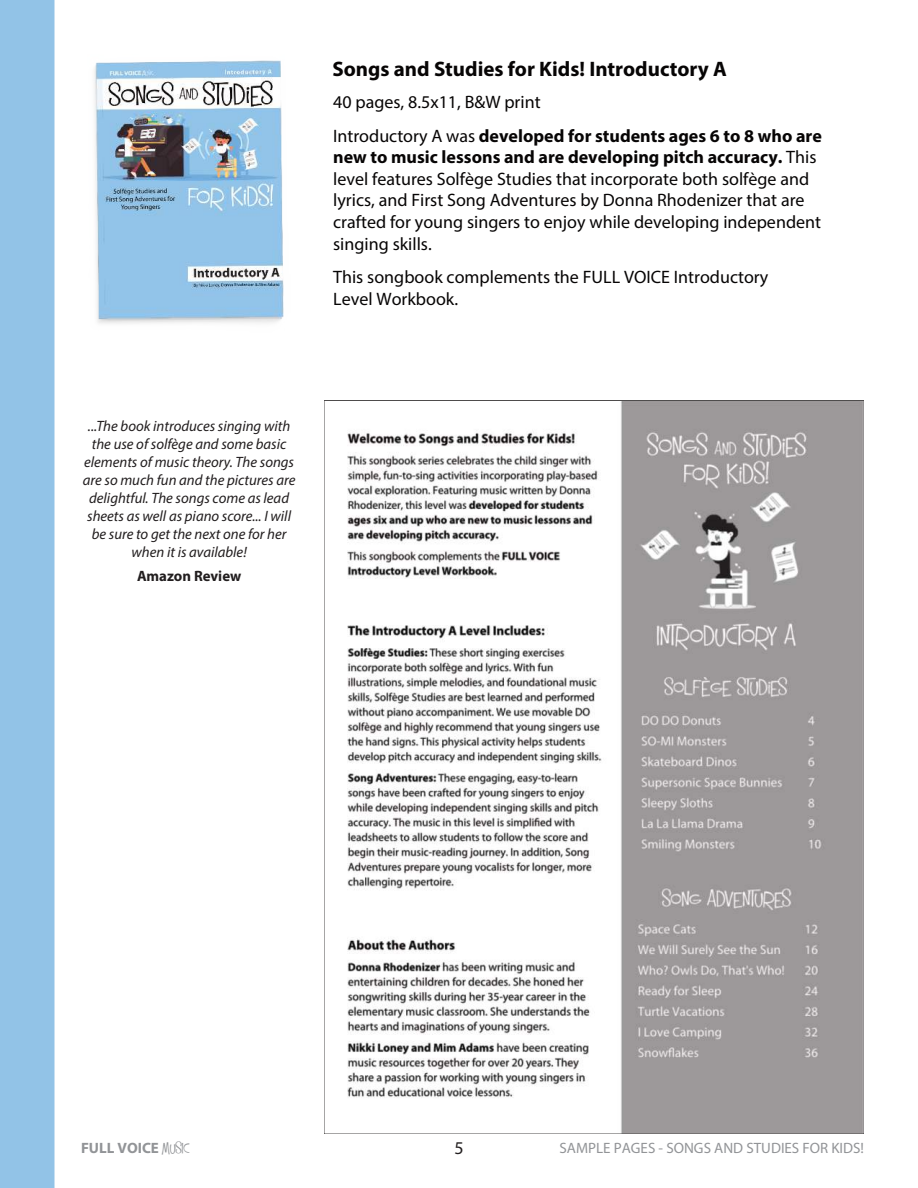
<style>
.page{position:relative;width:918px;height:1188px;background:#fff}
.page>*{position:absolute;margin:0;border:0;box-sizing:border-box;transform-origin:0 0}
.t1{font:700 21px "Myriad Pro";color:#070505}
.t2{font:18px/21.6px "Myriad Pro";color:#070505}
.t3{font:18px "Myriad Pro";color:#221e1f}
.t4{font:italic 15px/18px "Myriad Pro";color:#221e1f;text-align:center}
.t5{font:15px "Myriad Pro";color:#929497}
.t6{font:700 15px "Myriad Pro";color:#929497}
.t7{font:700 15px "Myriad Pro";color:#221e1f}
.s1{font-weight:700}
.s2{font-family:"Mister Sirloin BTN Rare";font-weight:400}
</style>
<div class="page">
<img style="left:94px;top:60px;width:190px;height:264px">
<img style="left:347px;top:402px;width:515px;height:730px">
<div style="left:0;top:0;width:54px;height:1188px;background:#92c3e7"></div>
<p class="t1" style="left:332px;top:61px;width:396px">Songs and Studies for Kids! Introductory A</p>
<p class="t2" style="left:333px;top:87px;width:490px;line-height:33.6px">40 pages, 8.5x11, B&amp;W print<br>Introductory A was <span class="s1">developed for students ages 6 to 8 who are</span></p>
<p class="t2" style="left:333px;top:148px;width:489px"><span class="s1">new to music lessons and are developing pitch accuracy.</span> This level features Solfège Studies that incorporate both solfège and lyrics, and First Song Adventures by Donna Rhodenizer that are crafted for young singers to enjoy while developing independent singing skills.</p>
<p class="t2" style="left:333px;top:268px;width:437px">This songbook complements the FULL VOICE Introductory<br>Level Workbook.</p>
<p class="t4" style="left:83px;top:418px;width:214px">...The book introduces singing with the use of solfège and some basic elements of music theory. The songs are so much fun and the pictures are delightful. The songs come as lead sheets as well as piano score... I will be sure to get the next one for her when it is available!</p>
<p class="t7" style="left:137px;top:570px;width:106px">Amazon Review</p>
<p class="t6" style="left:81px;top:1142px;width:110px">FULL VOICE <span class="s2">MUSIC</span></p>
<p class="t3" style="left:454px;top:1141px;width:11px">5</p>
<p class="t5" style="left:560px;top:1142px;width:306px">SAMPLE PAGES - SONGS AND STUDIES FOR KIDS!</p>
</div>
